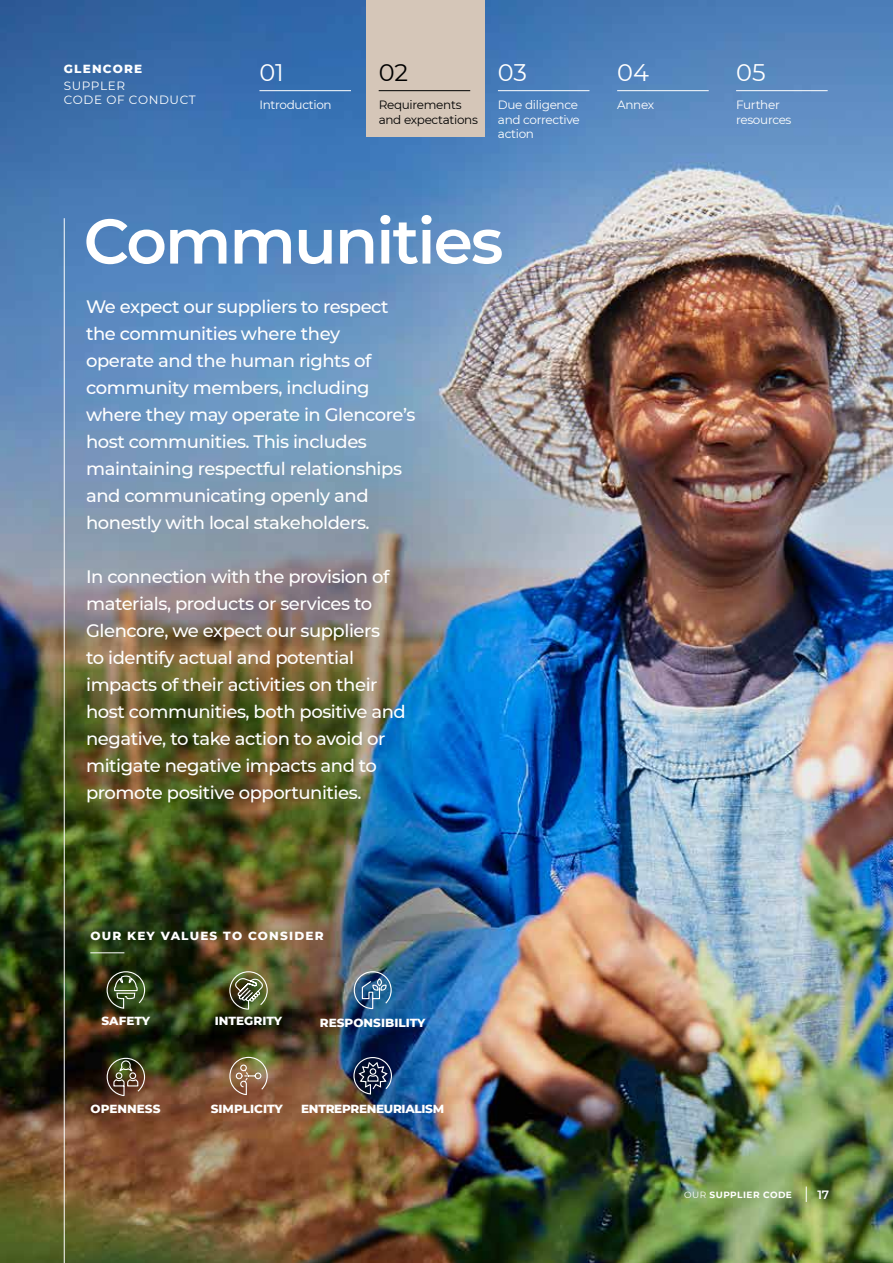
<style>
.page{position:relative;width:893px;height:1263px;background:#fff}
.page>*{position:absolute;margin:0;border:0;box-sizing:border-box;transform-origin:0 0}
.t1{font:600 63px "Montserrat";letter-spacing:-.03em;color:#fff}
.t2{font:24px "Montserrat";color:#fff}
.t3{font:24px "Montserrat";color:#000}
.t4{font:500 18px/27px "Montserrat";letter-spacing:-.025em;color:#fff}
.t5{font:12px/14.4px "Montserrat";letter-spacing:-.025em;color:#fff}
.t6{font:800 12px "Montserrat";color:#fff}
.t7{font:800 12px "Montserrat";letter-spacing:.1em;color:#fff}
.t8{font:12px/14.4px "Montserrat";letter-spacing:-.025em;color:#000}
.t9{font:12px/14.4px "Montserrat";letter-spacing:.05em;color:#fff}
.t10{font:800 12px "Montserrat";letter-spacing:-.025em;color:#fff}
.t11{font:600 12px "Montserrat";color:#fff}
.t12{font:700 9px "Montserrat";letter-spacing:.05em;color:#fff}
.s1{font-weight:400}
</style>
<div class="page">
<img style="left:0;top:0;width:893px;height:1263px">
<hr style="left:64px;top:218px;width:1px;height:1045px;background:#fff">
<hr style="left:90px;top:952px;width:34px;height:1px;background:#fff">
<svg style="left:353px;top:971px;width:39px;height:39px;background:#4a7499"></svg>
<svg style="left:106px;top:971px;width:40px;height:38px;background:#4c5d3a"></svg>
<svg style="left:353px;top:1056px;width:40px;height:39px;background:#394561"></svg>
<svg style="left:229px;top:1056px;width:39px;height:40px;background:#967a59"></svg>
<svg style="left:229px;top:971px;width:39px;height:39px;background:#6f7651"></svg>
<svg style="left:106px;top:1057px;width:40px;height:40px;background:#63563e"></svg>
<svg style="left:806px;top:1186px;width:1px;height:16px"></svg>
<hr style="left:736px;top:90px;width:92px;height:1px;background:#fff">
<hr style="left:617px;top:90px;width:92px;height:1px;background:#fff">
<hr style="left:498px;top:90px;width:91px;height:1px;background:#fff">
<hr style="left:259px;top:90px;width:92px;height:1px;background:#fff">
<div style="left:366px;top:0;width:119px;height:136px;background:#d5c6b8"></div>
<hr style="left:379px;top:90px;width:91px;height:1px;background:#000">
<p class="t7" style="left:64px;top:60px;width:80px">GLENCORE</p>
<p class="t9" style="left:64px;top:78px;width:133px">SUPPLER<br>CODE OF CONDUCT</p>
<h2 class="t2" style="left:259px;top:56px;width:26px">01</h2>
<p class="t5" style="left:259px;top:98px;width:74px">Introduction</p>
<h2 class="t3" style="left:379px;top:56px;width:31px">02</h2>
<p class="t8" style="left:379px;top:98px;width:101px">Requirements and expectations</p>
<h2 class="t2" style="left:498px;top:56px;width:31px">03</h2>
<p class="t5" style="left:498px;top:98px;width:83px">Due diligence and corrective action</p>
<h2 class="t2" style="left:617px;top:56px;width:33px">04</h2>
<p class="t5" style="left:617px;top:98px;width:39px">Annex</p>
<h2 class="t2" style="left:736px;top:56px;width:31px">05</h2>
<p class="t5" style="left:736px;top:98px;width:57px">Further resources</p>
<h1 class="t1" style="left:84px;top:197px;width:421px">Communities</h1>
<p class="t4" style="left:86px;top:292px;width:331px">We expect our suppliers to respect the communities where they<br>operate and the human rights of community members, including where they may operate in Glencore’s host communities. This includes maintaining respectful relationships and communicating openly and honestly with local stakeholders.</p>
<p class="t4" style="left:86px;top:562px;width:321px">In connection with the provision of materials, products or services to Glencore, we expect our suppliers<br>to identify actual and potential impacts of their activities on their host communities, both positive and negative, to take action to avoid or mitigate negative impacts and to promote positive opportunities.</p>
<p class="t7" style="left:90px;top:927px;width:235px">OUR KEY VALUES TO CONSIDER</p>
<p class="t6" style="left:102px;top:1012px;width:50px">SAFETY</p>
<p class="t6" style="left:320px;top:1014px;width:107px">RESPONSIBILITY</p>
<p class="t6" style="left:215px;top:1012px;width:69px">INTEGRITY</p>
<p class="t6" style="left:91px;top:1100px;width:71px">OPENNESS</p>
<p class="t6" style="left:211px;top:1100px;width:74px">SIMPLICITY</p>
<p class="t10" style="left:301px;top:1100px;width:145px">ENTREPRENEURIALISM</p>
<p class="t12" style="left:684px;top:1188px;width:109px"><span class="s1">OUR</span> SUPPLIER CODE</p>
<p class="t11" style="left:817px;top:1186px;width:13px">17</p>
</div>
